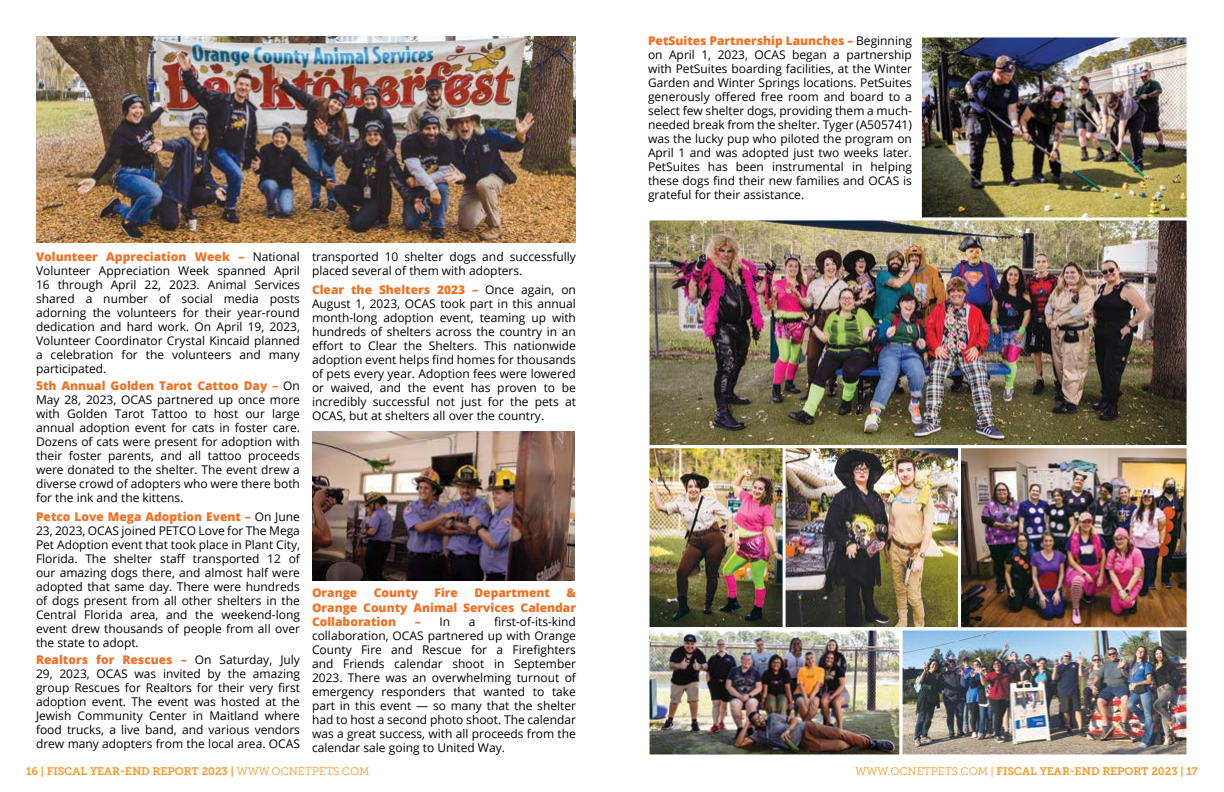
<style>
.page{position:relative;width:1224px;height:792px;background:#fff}
.page>*{position:absolute;margin:0;border:0;box-sizing:border-box;transform-origin:0 0}
.Body_Copy{font:12px/14px "Open Sans";color:#000;text-align:justify}
.Body_Copy-2{font:800 12px/14.4px "Open Sans";color:#f36f21;text-align:justify}
.t1{font:11px "Museo Slab 700";color:#f89728}
.s1{font-weight:800;color:#f36f21}
.s2{font-family:"Museo Slab 300"}
</style>
<div class="page">
<img style="left:36px;top:36px;width:540px;height:207px">
<img style="left:312px;top:431px;width:263px;height:150px">
<img style="left:923px;top:38px;width:263px;height:179px">
<div style="left:919px;top:34px;width:271px;height:197px;border:3px solid #fff"></div>
<img style="left:650px;top:221px;width:536px;height:533px">
<div style="left:646px;top:217px;width:544px;height:231px;border:3px solid #fff"></div>
<div style="left:646px;top:445px;width:140px;height:185px;border:3px solid #fff"></div>
<div style="left:783px;top:445px;width:178px;height:185px;border:3px solid #fff"></div>
<div style="left:958px;top:445px;width:232px;height:186px;border:3px solid #fff"></div>
<div style="left:646px;top:628px;width:257px;height:130px;border:3px solid #fff"></div>
<div style="left:900px;top:628px;width:290px;height:130px;border:3px solid #fff"></div>
<p class="Body_Copy" style="left:36px;top:250px;width:266px"><span class="s1">Volunteer Appreciation Week –</span> National Volunteer Appreciation Week spanned April 16 through April 22, 2023. Animal Services shared a number of social media posts adorning the volunteers for their year-round dedication and hard work. On April 19, 2023, Volunteer Coordinator Crystal Kincaid planned a celebration for the volunteers and many participated.</p>
<p class="Body_Copy" style="left:36px;top:379px;width:266px"><span class="s1">5th Annual Golden Tarot Cattoo Day –</span> On May 28, 2023, OCAS partnered up once more with Golden Tarot Tattoo to host our large annual adoption event for cats in foster care.<br>Dozens of cats were present for adoption with their foster parents, and all tattoo proceeds were donated to the shelter. The event drew a diverse crowd of adopters who were there both for the ink and the kittens.</p>
<p class="Body_Copy" style="left:36px;top:510px;width:266px"><span class="s1">Petco Love Mega Adoption Event –</span> On June 23, 2023, OCAS joined PETCO Love for The Mega Pet Adoption event that took place in Plant City, Florida. The shelter staff transported 12 of our amazing dogs there, and almost half were adopted that same day. There were hundreds of dogs present from all other shelters in the Central Florida area, and the weekend-long event drew thousands of people from all over the state to adopt.</p>
<p class="Body_Copy" style="left:36px;top:653px;width:266px"><span class="s1">Realtors for Rescues –</span> On Saturday, July 29, 2023, OCAS was invited by the amazing group Rescues for Realtors for their very first adoption event. The event was hosted at the Jewish Community Center in Maitland where food trucks, a live band, and various vendors drew many adopters from the local area. OCAS</p>
<p class="Body_Copy" style="left:312px;top:250px;width:266px">transported 10 shelter dogs and successfully placed several of them with adopters.</p>
<p class="Body_Copy" style="left:312px;top:282px;width:266px"><span class="s1">Clear the Shelters 2023 –</span> Once again, on August 1, 2023, OCAS took part in this annual month-long adoption event, teaming up with hundreds of shelters across the country in an effort to Clear the Shelters. This nationwide adoption event helps find homes for thousands of pets every year. Adoption fees were lowered or waived, and the event has proven to be incredibly successful not just for the pets at OCAS, but at shelters all over the country.</p>
<p class="Body_Copy-2" style="left:312px;top:585px;width:47px">Orange</p>
<p class="Body_Copy-2" style="left:374px;top:585px;width:46px">County</p>
<p class="Body_Copy-2" style="left:435px;top:585px;width:25px">Fire</p>
<p class="Body_Copy-2" style="left:474px;top:585px;width:77px">Department</p>
<p class="Body_Copy-2" style="left:312px;top:585px;width:265px;text-indent:254px">&amp; Orange County Animal Services Calendar Collaboration</p>
<p class="Body_Copy" style="left:312px;top:615px;width:266px;text-indent:182px">first-of-its-kind collaboration, OCAS partnered up with Orange County Fire and Rescue for a Firefighters and Friends calendar shoot in September 2023. There was an overwhelming turnout of emergency responders that wanted to take part in this event — so many that the shelter had to host a second photo shoot. The calendar was a great success, with all proceeds from the calendar sale going to United Way.</p>
<p class="Body_Copy" style="left:415px;top:615px;width:37px"><span class="s1">–</span> In</p>
<p class="Body_Copy" style="left:469px;top:615px;width:8px">a</p>
<p class="Body_Copy" style="left:648px;top:34px;width:266px"><span class="s1">PetSuites Partnership Launches –</span> Beginning on April 1, 2023, OCAS began a partnership with PetSuites boarding facilities, at the Winter Garden and Winter Springs locations. PetSuites generously offered free room and board to a select few shelter dogs, providing them a much&shy;needed break from the shelter. Tyger (A505741) was the lucky pup who piloted the program on April 1 and was adopted just two weeks later.<br>PetSuites has been instrumental in helping these dogs find their new families and OCAS is grateful for their assistance.</p>
<p class="t1" style="left:26px;top:765px;width:345px">16 | FISCAL YEAR-END REPORT 2023 | <span class="s2">WWW.OCNETPETS.COM</span></p>
<p class="t1" style="left:855px;top:765px;width:344px"><span class="s2">WWW.OCNETPETS.COM |</span> FISCAL YEAR-END REPORT 2023 | 17</p>
</div>
